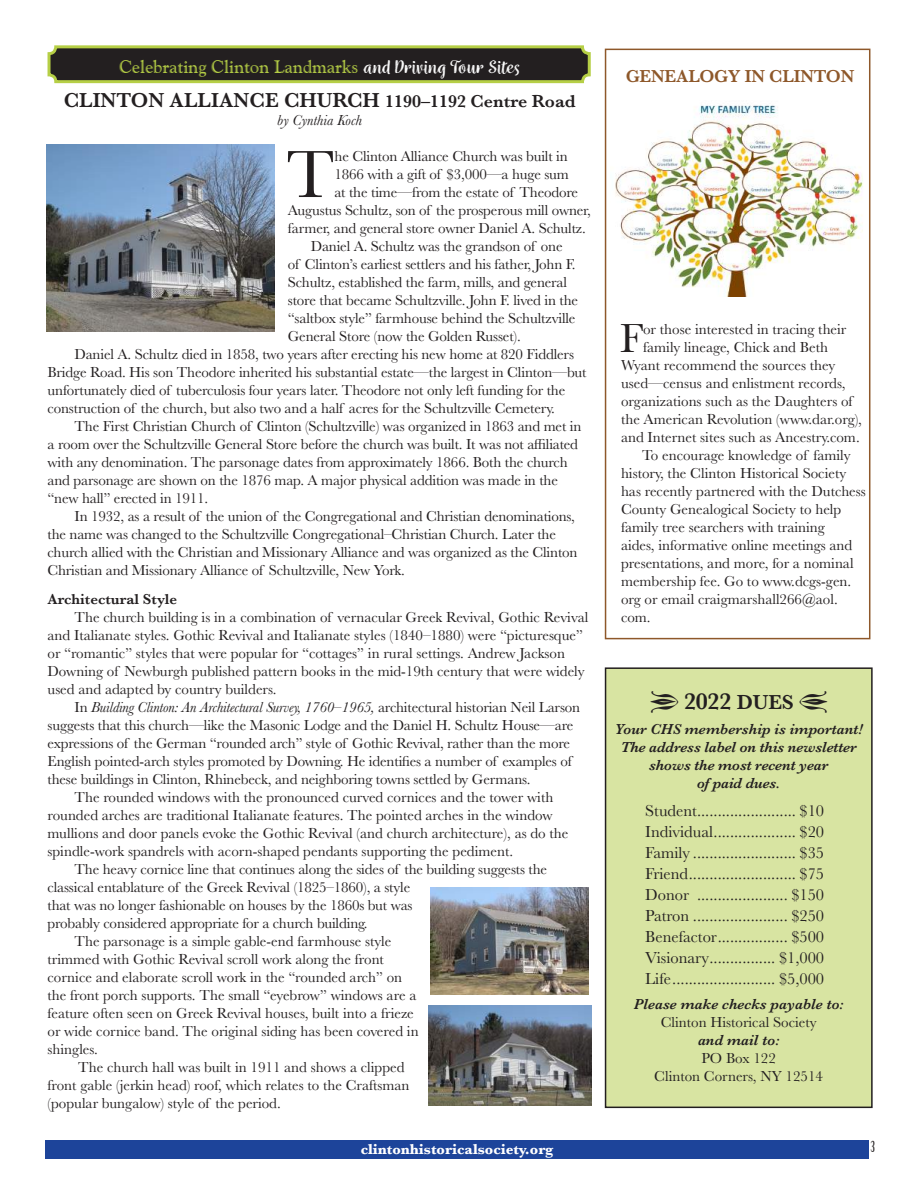
<style>
.page{position:relative;width:918px;height:1188px;background:#fff}
.page>*{position:absolute;margin:0;border:0;box-sizing:border-box;transform-origin:0 0}
.t1{font:69.3px "Baskerville";color:#231f20}
.t2{font:42.15px "Baskerville";color:#231f20}
.t3{font:600 24px "Baskerville";color:#231f20}
.t4{font:600 21px "Baskerville";color:#231f20}
.t5{font:18px "Goudy Handtooled BT";color:#b6cf46}
.t6{font:600 18px "Baskerville";letter-spacing:-.01em;color:#8e582a}
.t7{font:16.5px/21px "Baskerville";color:#231f20;text-align:justify}
.t8{font:15px/18px "Baskerville";letter-spacing:-.01em;color:#231f20}
.t9{font:italic 600 15px/18px "Baskerville";letter-spacing:-.01em;color:#231f20;text-align:center}
.t10{font:italic 15px "Baskerville";letter-spacing:-.01em;color:#231f20}
.t11{font:700 15px "Baskerville";color:#fff}
.t12{font:600 15px "Baskerville";color:#231f20}
.t13{font:15px "Birch Std";color:#231f20}
.s1{font-family:"Wreath Hal Med";font-size:21px;color:#fff}
.s2{font-size:18px}
.s3{font-style:normal}
.s4{font-size:21px}
</style>
<div class="page">
<div style="left:605px;top:49px;width:265px;height:590px;border:2px solid #8e582a"></div>
<div style="left:45px;top:1140px;width:824px;height:19px;background:#1d449a"></div>
<div style="left:49px;top:47px;width:540px;height:35px;background:#231f20;border-radius:7px"></div>
<div style="left:48px;top:45px;width:543px;height:38px;border:3px solid #b6cf46;border-radius:7px"></div>
<div style="left:606px;top:668px;width:266px;height:439px;background:#d8e4a2"></div>
<div style="left:605px;top:667px;width:268px;height:441px;border:2px solid #221e1f"></div>
<img style="left:46px;top:145px;width:228px;height:187px">
<img style="left:431px;top:888px;width:158px;height:107px">
<img style="left:615px;top:105px;width:248px;height:192px">
<img style="left:429px;top:1005px;width:163px;height:101px">
<p class="t5" style="left:119px;top:56px;width:403px">Celebrating Clinton Landmarks <span class="s1">and Driving Tour Sites</span></p>
<h3 class="t4" style="left:64px;top:85px;width:513px">CLINTON ALLIANCE CHURCH <span class="s2">1190–1192 Centre Road</span></h3>
<p class="t10" style="left:277px;top:110px;width:86px">by Cynthia Koch</p>
<h1 class="t1" style="left:286px;top:130px;width:50px">T</h1>
<p class="t8" style="left:335px;top:147px;width:235px">he Clinton Alliance Church was built in</p>
<p class="t8" style="left:335px;top:165px;width:236px">1866 with a gift of $3,000—a huge sum</p>
<p class="t8" style="left:335px;top:183px;width:245px">at the time—from the estate of Theodore</p>
<p class="t8" style="left:288px;top:201px;width:304px">Augustus Schultz, son of the prosperous mill owner,</p>
<p class="t8" style="left:288px;top:219px;width:300px">farmer, and general store owner Daniel A. Schultz.</p>
<p class="t8" style="left:311px;top:237px;width:253px">Daniel A. Schultz was the grandson of one</p>
<p class="t8" style="left:288px;top:255px;width:289px">of Clinton’s earliest settlers and his father, John F.</p>
<p class="t8" style="left:288px;top:273px;width:281px">Schultz, established the farm, mills, and general</p>
<p class="t8" style="left:288px;top:291px;width:292px">store that became Schultzville. John F. lived in the</p>
<p class="t8" style="left:288px;top:309px;width:289px">“saltbox style” farmhouse behind the Schultzville</p>
<p class="t8" style="left:288px;top:327px;width:234px">General Store (now the Golden Russet).</p>
<p class="t8" style="left:75px;top:345px;width:501px">Daniel A. Schultz died in 1858, two years after erecting his new home at 820 Fiddlers</p>
<p class="t8" style="left:48px;top:363px;width:540px">Bridge Road. His son Theodore inherited his substantial estate—the largest in Clinton—but</p>
<p class="t8" style="left:48px;top:381px;width:519px">unfortunately died of tuberculosis four years later. Theodore not only left funding for the</p>
<p class="t8" style="left:48px;top:399px;width:509px">construction of the church, but also two and a half acres for the Schultzville Cemetery.</p>
<p class="t8" style="left:75px;top:417px;width:508px">The First Christian Church of Clinton (Schultzville) was organized in 1863 and met in</p>
<p class="t8" style="left:48px;top:435px;width:532px">a room over the Schultzville General Store before the church was built. It was not affiliated</p>
<p class="t8" style="left:48px;top:453px;width:522px">with any denomination. The parsonage dates from approximately 1866. Both the church</p>
<p class="t8" style="left:48px;top:471px;width:512px">and parsonage are shown on the 1876 map. A major physical addition was made in the</p>
<p class="t8" style="left:48px;top:489px;width:162px">“new hall” erected in 1911.</p>
<p class="t8" style="left:75px;top:507px;width:502px">In 1932, as a result of the union of the Congregational and Christian denominations,</p>
<p class="t8" style="left:48px;top:525px;width:510px">the name was changed to the Schultzville Congregational–Christian Church. Later the</p>
<p class="t8" style="left:48px;top:543px;width:532px">church allied with the Christian and Missionary Alliance and was organized as the Clinton</p>
<p class="t8" style="left:48px;top:561px;width:359px">Christian and Missionary Alliance of Schultzville, New York.</p>
<p class="t12" style="left:48px;top:588px;width:131px">Architectural Style</p>
<p class="t8" style="left:48px;top:608px;width:542px;text-indent:27px">The church building is in a combination of vernacular Greek Revival, Gothic Revival and Italianate styles. Gothic Revival and Italianate styles (1840–1880) were “picturesque” or “romantic” styles that were popular for “cottages” in rural settings. Andrew Jackson Downing of Newburgh published pattern books in the mid-19th century that were widely used and adapted by country builders.</p>
<p class="t10" style="left:75px;top:697px;width:507px"><span class="s3">In</span> Building Clinton: An Architectural Survey, 1760–1965, <span class="s3">architectural historian Neil Larson</span></p>
<p class="t8" style="left:48px;top:716px;width:527px">suggests that this church—like the Masonic Lodge and the Daniel H. Schultz House—are</p>
<p class="t8" style="left:48px;top:734px;width:524px">expressions of the German “rounded arch” style of Gothic Revival, rather than the more</p>
<p class="t8" style="left:48px;top:752px;width:526px">English pointed-arch styles promoted by Downing. He identifies a number of examples of</p>
<p class="t8" style="left:48px;top:770px;width:485px">these buildings in Clinton, Rhinebeck, and neighboring towns settled by Germans.</p>
<p class="t8" style="left:75px;top:788px;width:480px">The rounded windows with the pronounced curved cornices and the tower with</p>
<p class="t8" style="left:48px;top:806px;width:507px">rounded arches are traditional Italianate features. The pointed arches in the window</p>
<p class="t8" style="left:48px;top:824px;width:522px">mullions and door panels evoke the Gothic Revival (and church architecture), as do the</p>
<p class="t8" style="left:48px;top:842px;width:467px">spindle-work spandrels with acorn-shaped pendants supporting the pediment.</p>
<p class="t8" style="left:75px;top:860px;width:474px">The heavy cornice line that continues along the sides of the building suggests the</p>
<p class="t8" style="left:48px;top:878px;width:364px">classical entablature of the Greek Revival (1825–1860), a style</p>
<p class="t8" style="left:48px;top:896px;width:367px">that was no longer fashionable on houses by the 1860s but was</p>
<p class="t8" style="left:48px;top:914px;width:322px">probably considered appropriate for a church building.</p>
<p class="t8" style="left:75px;top:932px;width:318px">The parsonage is a simple gable-end farmhouse style</p>
<p class="t8" style="left:48px;top:950px;width:338px">trimmed with Gothic Revival scroll work along the front</p>
<p class="t8" style="left:48px;top:968px;width:356px">cornice and elaborate scroll work in the “rounded arch” on</p>
<p class="t8" style="left:48px;top:986px;width:370px">the front porch supports. The small “eyebrow” windows are a</p>
<p class="t8" style="left:48px;top:1004px;width:368px">feature often seen on Greek Revival houses, built into a frieze</p>
<p class="t8" style="left:48px;top:1022px;width:373px">or wide cornice band. The original siding has been covered in</p>
<p class="t8" style="left:48px;top:1040px;width:52px">shingles.</p>
<p class="t8" style="left:78px;top:1058px;width:328px">The church hall was built in 1911 and shows a clipped</p>
<p class="t8" style="left:48px;top:1076px;width:364px">front gable (jerkin head) roof, which relates to the Craftsman</p>
<p class="t8" style="left:48px;top:1094px;width:235px">(popular bungalow) style of the period.</p>
<p class="t6" style="left:626px;top:64px;width:230px">GENEALOGY IN CLINTON</p>
<h2 class="t2" style="left:620px;top:312px;width:25px">F</h2>
<p class="t8" style="left:643px;top:321px;width:205px">or those interested in tracing their</p>
<p class="t8" style="left:643px;top:339px;width:186px">family lineage, Chick and Beth</p>
<p class="t8" style="left:621px;top:357px;width:216px">Wyant recommend the sources they</p>
<p class="t8" style="left:621px;top:375px;width:226px">used—census and enlistment records,</p>
<p class="t8" style="left:621px;top:393px;width:233px">organizations such as the Daughters of</p>
<p class="t8" style="left:621px;top:411px;width:243px">the American Revolution (www.dar.org),</p>
<p class="t8" style="left:621px;top:429px;width:240px">and Internet sites such as Ancestry.com.</p>
<p class="t8" style="left:642px;top:447px;width:210px">To encourage knowledge of family</p>
<p class="t8" style="left:621px;top:465px;width:227px">history, the Clinton Historical Society</p>
<p class="t8" style="left:621px;top:483px;width:246px">has recently partnered with the Dutchess</p>
<p class="t8" style="left:621px;top:501px;width:222px">County Genealogical Society to help</p>
<p class="t8" style="left:621px;top:519px;width:205px">family tree searchers with training</p>
<p class="t8" style="left:621px;top:537px;width:233px">aides, informative online meetings and</p>
<p class="t8" style="left:621px;top:555px;width:234px">presentations, and more, for a nominal</p>
<p class="t8" style="left:621px;top:573px;width:232px">membership fee. Go to www.dcgs-gen.</p>
<p class="t8" style="left:621px;top:591px;width:218px">org or email craigmarshall266@aol.</p>
<p class="t8" style="left:621px;top:609px;width:31px">com.</p>
<h3 class="t3" style="left:684px;top:684px;width:111px">2022 <span class="s4">DUES</span></h3>
<p class="t9" style="left:615px;top:720px;width:249px">Your CHS membership is important!<br>The address label on this newsletter shows the most recent year<br>of paid dues.</p>
<p class="t7" style="left:645px;top:800px;width:180px">Student........................ $10<br>Individual.................... $20<br>Family ......................... $35<br>Friend.......................... $75<br>Donor ...................... $150<br>Patron ....................... $250<br>Benefactor................. $500<br>Visionary................ $1,000<br>Life......................... $5,000</p>
<p class="t9" style="left:634px;top:995px;width:212px">Please make checks payable to:</p>
<p class="t8" style="left:661px;top:1013px;width:157px">Clinton Historical Society</p>
<p class="t9" style="left:698px;top:1031px;width:83px">and mail to:</p>
<p class="t8" style="left:654px;top:1049px;width:170px;text-align:center">PO Box 122<br>Clinton Corners, NY 12514</p>
<p class="t11" style="left:361px;top:1138px;width:194px">clintonhistoricalsociety.org</p>
<p class="t13" style="left:871px;top:1138px;width:6px">3</p>
</div>
